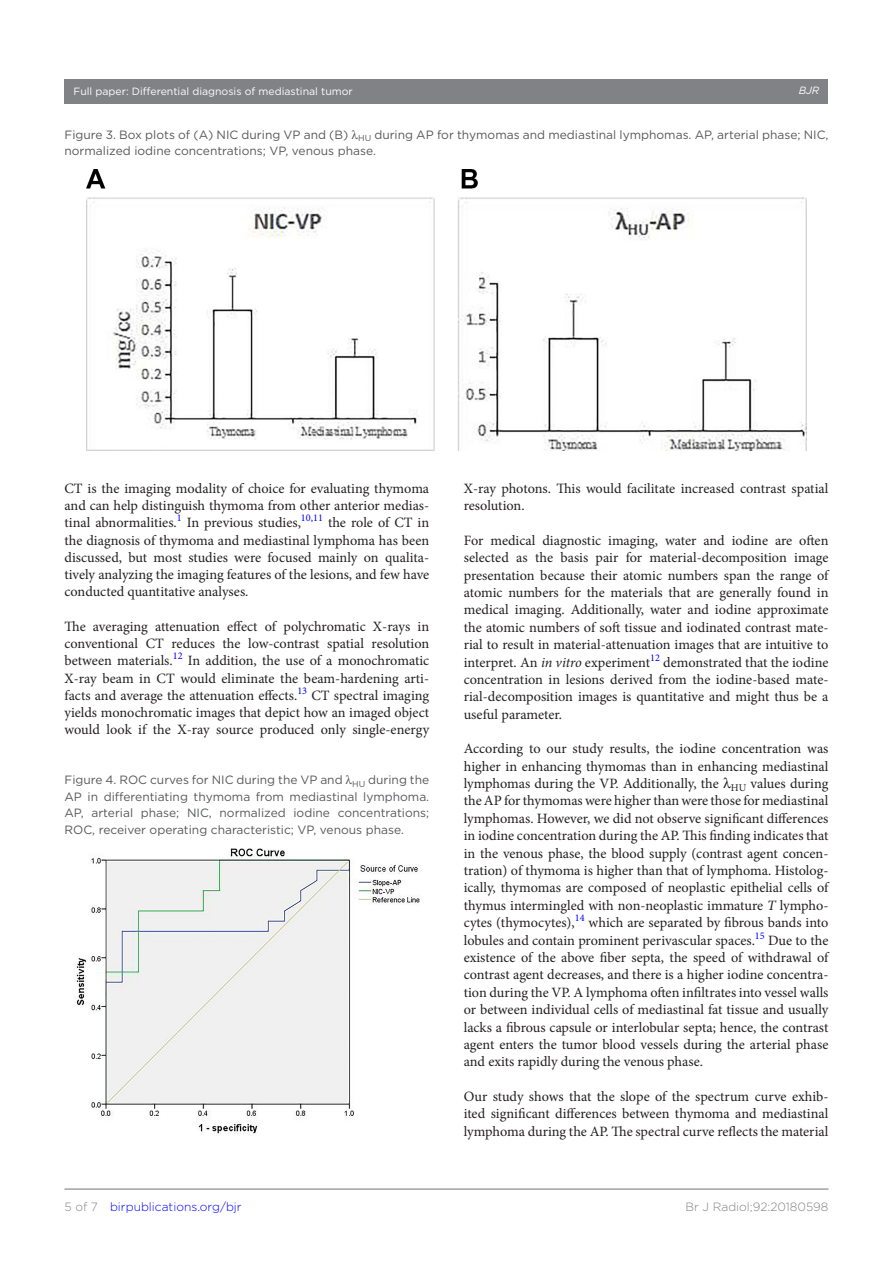
<style>
.page{position:relative;width:893px;height:1263px;background:#fff}
.page>*{position:absolute;margin:0;border:0;box-sizing:border-box;transform-origin:0 0}
.t1{font:14.25px/17.4px "Minion Pro";color:#231f20;text-align:justify}
.t2{font:12px/16.5px "Gotham";color:#57585a}
.t3{font:300 12px "Gotham";color:#00f}
.t4{font:300 12px "Gotham";color:#808285}
.t5{font:10.5px "Gotham";color:#fff}
.t6{font:italic 10.5px "Gotham";color:#fff}
.s1{font-style:italic}
.s2{color:#808285}
</style>
<div class="page">
<hr style="left:64px;top:1188px;width:764px;height:2px;background:#808285">
<div style="left:64px;top:79px;width:764px;height:24px;background:#808285"></div>
<img style="left:86px;top:169px;width:721px;height:281px">
<img style="left:74px;top:848px;width:347px;height:287px">
<p class="t5" style="left:74px;top:85px;width:281px">Full paper: Differential diagnosis of mediastinal tumor</p>
<p class="t6" style="left:799px;top:85px;width:22px">BJR</p>
<p class="t2" style="left:64px;top:126px;width:765px">Figure 3. Box plots of (A) NIC during VP and (B) <sub>HU</sub> during AP for thymomas and mediastinal lymphomas. AP, arterial phase; NIC, normalized iodine concentrations; VP, venous phase.</p>
<p class="t1" style="left:64px;top:480px;width:366px">CT is the imaging modality of choice for evaluating thymoma and can help distinguish thymoma from other anterior medias&shy;tinal abnormalities.<sup>1</sup> In previous studies,<sup>10,11</sup> the role of CT in the diagnosis of thymoma and mediastinal lymphoma has been discussed, but most studies were focused mainly on qualita&shy;tively analyzing the imaging features of the lesions, and few have conducted quantitative analyses.</p>
<p class="t1" style="left:64px;top:618px;width:366px">The averaging attenuation effect of polychromatic X-rays in conventional CT reduces the low-contrast spatial resolution between materials.<sup>12</sup> In addition, the use of a monochromatic X-ray beam in CT would eliminate the beam-hardening arti&shy;facts and average the attenuation effects.<sup>13</sup> CT spectral imaging yields monochromatic images that depict how an imaged object would look if the X-ray source produced only single-energy</p>
<p class="t2" style="left:64px;top:771px;width:366px;text-align:justify">Figure 4. ROC curves for NIC during the VP and <sub>HU</sub> during the AP in differentiating thymoma from mediastinal lymphoma.<br>AP, arterial phase; NIC, normalized iodine concentrations; ROC, receiver operating characteristic; VP, venous phase.</p>
<p class="t1" style="left:464px;top:480px;width:366px">X-ray photons. This would facilitate increased contrast spatial resolution.</p>
<p class="t1" style="left:464px;top:532px;width:366px">For medical diagnostic imaging, water and iodine are often selected as the basis pair for material-decomposition image presentation because their atomic numbers span the range of atomic numbers for the materials that are generally found in medical imaging. Additionally, water and iodine approximate the atomic numbers of soft tissue and iodinated contrast mate&shy;rial to result in material-attenuation images that are intuitive to interpret. An <span class="s1">in vitro</span> experiment<sup>12</sup> demonstrated that the iodine concentration in lesions derived from the iodine-based mate&shy;rial-decomposition images is quantitative and might thus be a useful parameter.</p>
<p class="t1" style="left:464px;top:740px;width:366px">According to our study results, the iodine concentration was higher in enhancing thymomas than in enhancing mediastinal lymphomas during the VP. Additionally, the <sub>HU</sub> values during the AP for thymomas were higher than were those for mediastinal lymphomas. However, we did not observe significant differences in iodine concentration during the AP. This finding indicates that in the venous phase, the blood supply (contrast agent concen&shy;tration) of thymoma is higher than that of lymphoma. Histolog&shy;ically, thymomas are composed of neoplastic epithelial cells of thymus intermingled with non-neoplastic immature <span class="s1">T</span> lympho&shy;cytes (thymocytes),<sup>14</sup> which are separated by fibrous bands into lobules and contain prominent perivascular spaces.<sup>15</sup> Due to the existence of the above fiber septa, the speed of withdrawal of contrast agent decreases, and there is a higher iodine concentra&shy;tion during the VP. A lymphoma often infiltrates into vessel walls or between individual cells of mediastinal fat tissue and usually lacks a fibrous capsule or interlobular septa; hence, the contrast agent enters the tumor blood vessels during the arterial phase and exits rapidly during the venous phase.</p>
<p class="t1" style="left:464px;top:1088px;width:366px">Our study shows that the slope of the spectrum curve exhib&shy;ited significant differences between thymoma and mediastinal lymphoma during the AP. The spectral curve reflects the material</p>
<p class="t3" style="left:64px;top:1199px;width:179px"><span class="s2">5 of 7</span> birpublications.org/bjr</p>
<p class="t4" style="left:685px;top:1199px;width:144px">Br J Radiol;92:20180598</p>
</div>
